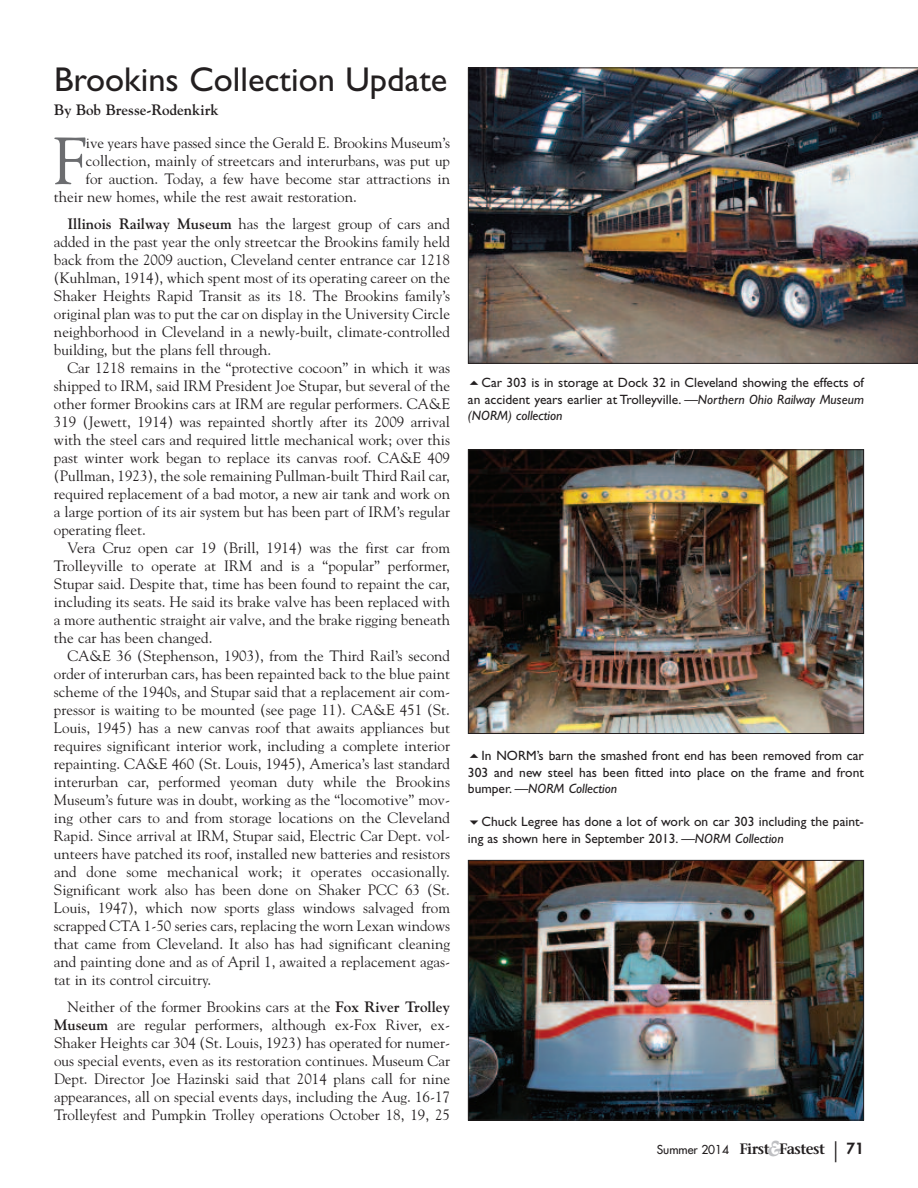
<style>
.page{position:relative;width:918px;height:1188px;background:#fff}
.page>*{position:absolute;margin:0;border:0;box-sizing:border-box;transform-origin:0 0}
.t1{font:66.15px "Goudy";color:#6c6d70}
.t2{font:34.5px "Gill Sans";color:#231f20}
.t3{font:15px/18px "Goudy";color:#231f20;text-align:justify}
.t4{font:600 15px "Stone Serif";letter-spacing:-.03em;color:#231f20}
.t5{font:700 15px "Goudy";color:#231f20}
.t6{font:13.5px/16.5px "Gill Sans";color:#231f20;text-align:justify}
.s1{font-weight:700}
.s2{font-style:italic}
.s3{font-family:"Futura";font-weight:400;font-size:12px}
.s4{font-family:"Garamond";font-weight:700;font-style:italic;font-stretch:condensed;font-size:24px;color:#bfc0c3}
.s5{font-family:"Univers";font-weight:300;font-size:21px}
.s6{font-family:"Futura";font-weight:800}
</style>
<div class="page">
<img style="left:468px;top:68px;width:450px;height:296px">
<img style="left:470px;top:451px;width:392px;height:281px">
<div style="left:468px;top:449px;width:396px;height:285px;border:1px solid #231f20"></div>
<img style="left:470px;top:862px;width:392px;height:256px">
<div style="left:468px;top:860px;width:396px;height:260px;border:1px solid #231f20"></div>
<h2 class="t2" style="left:54px;top:66px;width:395px">Brookins Collection Update</h2>
<p class="t5" style="left:54px;top:101px;width:166px">By Bob Bresse-Rodenkirk</p>
<h1 class="t1" style="left:53px;top:123px;width:35px">F</h1>
<p class="t3" style="left:86px;top:134px;width:366px">ive years have passed since the Gerald E. Brookins Museum’s</p>
<p class="t3" style="left:86px;top:152px;width:366px">collection, mainly of streetcars and interurbans, was put up</p>
<p class="t3" style="left:86px;top:170px;width:366px">for auction. Today, a few have become star attractions in</p>
<p class="t3" style="left:54px;top:188px;width:304px">their new homes, while the rest await restoration.</p>
<p class="t3" style="left:54px;top:215px;width:398px;text-indent:14px"><span class="s1">Illinois Railway Museum</span> has the largest group of cars and added in the past year the only streetcar the Brookins family held back from the 2009 auction, Cleveland center entrance car 1218 (Kuhlman, 1914), which spent most of its operating career on the Shaker Heights Rapid Transit as its 18. The Brookins family’s original plan was to put the car on display in the University Circle neighborhood in Cleveland in a newly-built, climate-controlled building, but the plans fell through.</p>
<p class="t3" style="left:54px;top:359px;width:398px;text-indent:14px">Car 1218 remains in the “protective cocoon” in which it was shipped to IRM, said IRM President Joe Stupar, but several of the other former Brookins cars at IRM are regular performers. CA&amp;E 319 (Jewett, 1914) was repainted shortly after its 2009 arrival with the steel cars and required little mechanical work; over this past winter work began to replace its canvas roof. CA&amp;E 409 (Pullman, 1923), the sole remaining Pullman-built Third Rail car, required replacement of a bad motor, a new air tank and work on a large portion of its air system but has been part of IRM’s regular operating fleet.</p>
<p class="t3" style="left:54px;top:539px;width:398px;text-indent:14px">Vera Cruz open car 19 (Brill, 1914) was the first car from Trolleyville to operate at IRM and is a “popular” performer, Stupar said. Despite that, time has been found to repaint the car, including its seats. He said its brake valve has been replaced with a more authentic straight air valve, and the brake rigging beneath the car has been changed.</p>
<p class="t3" style="left:54px;top:647px;width:398px;text-indent:14px">CA&amp;E 36 (Stephenson, 1903), from the Third Rail’s second order of interurban cars, has been repainted back to the blue paint scheme of the 1940s, and Stupar said that a replacement air com&shy;pressor is waiting to be mounted (see page 11). CA&amp;E 451 (St.<br>Louis, 1945) has a new canvas roof that awaits appliances but requires significant interior work, including a complete interior repainting. CA&amp;E 460 (St. Louis, 1945), America’s last standard interurban car, performed yeoman duty while the Brookins Museum’s future was in doubt, working as the “locomotive” mov&shy;ing other cars to and from storage locations on the Cleveland Rapid. Since arrival at IRM, Stupar said, Electric Car Dept. vol&shy;unteers have patched its roof, installed new batteries and resistors and done some mechanical work; it operates occasionally.<br>Significant work also has been done on Shaker PCC 63 (St.<br>Louis, 1947), which now sports glass windows salvaged from scrapped CTA 1-50 series cars, replacing the worn Lexan windows that came from Cleveland. It also has had significant cleaning and painting done and as of April 1, awaited a replacement agas&shy;tat in its control circuitry.</p>
<p class="t3" style="left:54px;top:998px;width:398px;text-indent:13px">Neither of the former Brookins cars at the <span class="s1">Fox River Trolley Museum</span> are regular performers, although ex-Fox River, ex-Shaker Heights car 304 (St. Louis, 1923) has operated for numer&shy;ous special events, even as its restoration continues. Museum Car Dept. Director Joe Hazinski said that 2014 plans call for nine appearances, all on special events days, including the Aug. 16-17<br>Trolleyfest and Pumpkin Trolley operations October 18, 19, 25</p>
<p class="t6" style="left:468px;top:376px;width:398px;text-indent:13px">Car 303 is in storage at Dock 32 in Cleveland showing the effects of an accident years earlier at Trolleyville. <span class="s2">—Northern Ohio Railway Museum (NORM) collection</span></p>
<p class="t6" style="left:468px;top:749px;width:398px;text-indent:13px">In NORM’s barn the smashed front end has been removed from car 303 and new steel has been fitted into place on the frame and front bumper. <span class="s2">—NORM Collection</span></p>
<p class="t6" style="left:468px;top:815px;width:398px;text-indent:13px">Chuck Legree has done a lot of work on car 303 including the paint&shy;ing as shown here in September 2013. <span class="s2">—NORM Collection</span></p>
<p class="t4" style="left:657px;top:1143px;width:209px"><span class="s3">Summer 2014</span> First<span class="s4">&amp;</span>Fastest <span class="s5">|</span> <span class="s6">71</span></p>
</div>
